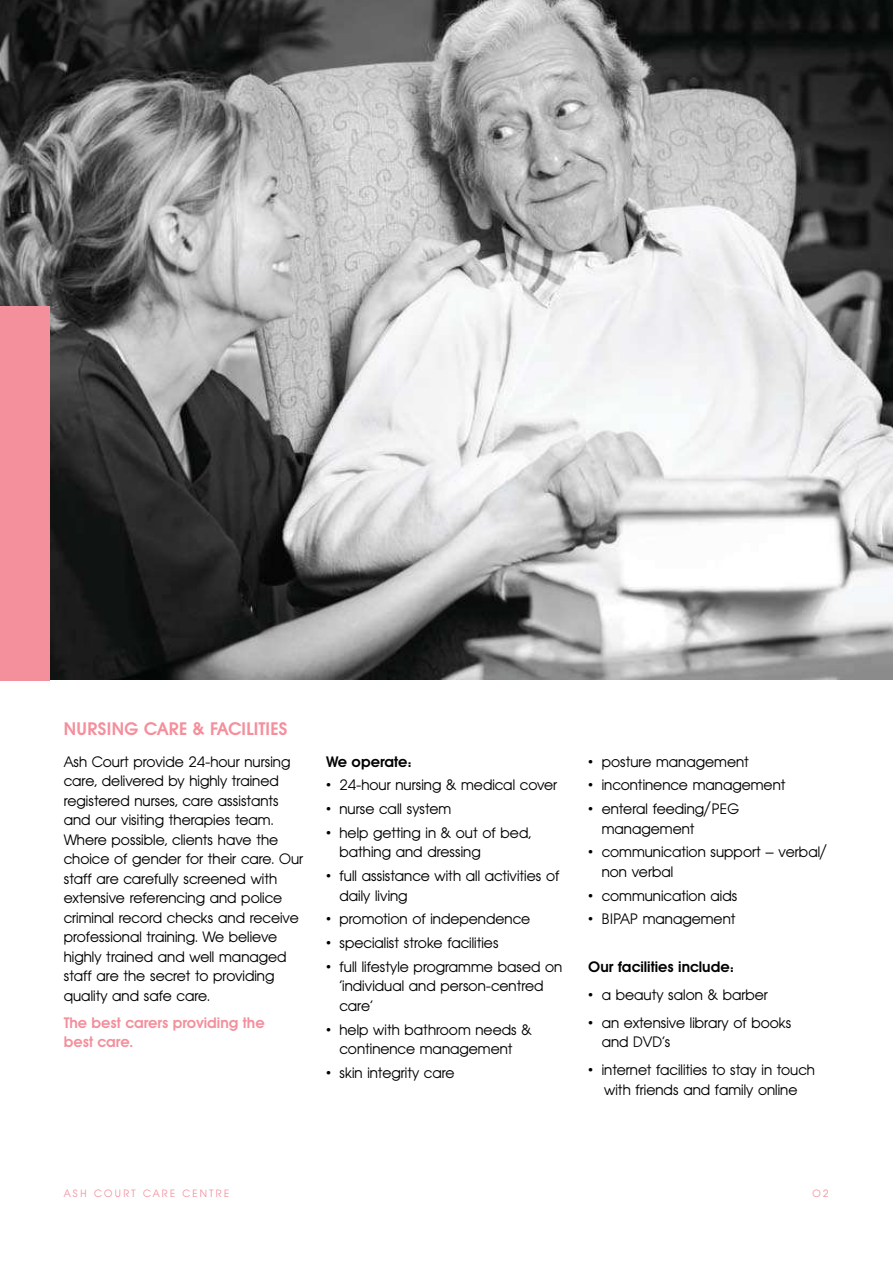
<style>
.page{position:relative;width:893px;height:1263px;background:#fff}
.page>*{position:absolute;margin:0;border:0;box-sizing:border-box;transform-origin:0 0}
.t1{font:600 18px "Avant Garde BQ";letter-spacing:.01em;color:#f48f9c}
.t2{font:15px/19.5px "Avant Garde BQ";color:#000}
.t3{font:600 15px/19.5px "Avant Garde BQ";color:#f48f9c}
.t4{font:600 15px "Avant Garde BQ";color:#000}
.t5{font:10.5px "Avant Garde BQ";letter-spacing:.22em;color:#f48f9c}
</style>
<div class="page">
<img style="left:0;top:0;width:893px;height:680px">
<div style="left:0;top:306px;width:50px;height:374px;background:#f48f9c"></div>
<p class="t1" style="left:64px;top:720px;width:225px">NURSING CARE &amp; FACILITIES</p>
<p class="t2" style="left:64px;top:752px;width:241px">Ash Court provide 24-hour nursing care, delivered by highly trained registered nurses, care assistants and our visiting therapies team.<br>Where possible, clients have the choice of gender for their care. Our staff are carefully screened with extensive referencing and police criminal record checks and receive professional training. We believe highly trained and well managed staff are the secret to providing quality and safe care.</p>
<p class="t3" style="left:64px;top:1013px;width:202px">The best carers providing the best care.</p>
<p class="t4" style="left:326px;top:754px;width:87px">We operate:</p>
<p class="t2" style="left:326px;top:776px;width:233px">• 24-hour nursing &amp; medical cover</p>
<p class="t2" style="left:326px;top:800px;width:127px">• nurse call system</p>
<p class="t2" style="left:339px;top:823px;width:193px;text-indent:-14px">• help getting in &amp; out of bed, bathing and dressing</p>
<p class="t2" style="left:339px;top:867px;width:222px;text-indent:-14px">• full assistance with all activities of daily living</p>
<p class="t2" style="left:326px;top:910px;width:206px">• promotion of independence</p>
<p class="t2" style="left:326px;top:934px;width:174px">• specialist stroke facilities</p>
<p class="t2" style="left:339px;top:957px;width:224px;text-indent:-14px">• full lifestyle programme based on ‘individual and person-centred care’</p>
<p class="t2" style="left:326px;top:1020px;width:207px;text-align:center">• help with bathroom needs &amp; continence management</p>
<p class="t2" style="left:326px;top:1063px;width:130px">• skin integrity care</p>
<p class="t2" style="left:588px;top:752px;width:162px">• posture management</p>
<p class="t2" style="left:588px;top:776px;width:199px">• incontinence management</p>
<p class="t2" style="left:602px;top:800px;width:139px;text-indent:-14px">• enteral feeding/PEG management</p>
<p class="t2" style="left:602px;top:843px;width:227px;text-indent:-14px">• communication support – verbal/ non verbal</p>
<p class="t2" style="left:588px;top:886px;width:151px">• communication aids</p>
<p class="t2" style="left:588px;top:910px;width:149px">• BIPAP management</p>
<p class="t4" style="left:588px;top:959px;width:147px">Our facilities include:</p>
<p class="t2" style="left:588px;top:985px;width:181px">• a beauty salon &amp; barber</p>
<p class="t2" style="left:602px;top:1013px;width:191px;text-indent:-14px">• an extensive library of books and DVD’s</p>
<p class="t2" style="left:588px;top:1061px;width:228px;text-align:center">• i nternet facilities to stay in touch with friends and family online</p>
<p class="t5" style="left:64px;top:1188px;width:167px">ASH COURT CARE CENTRE</p>
<p class="t5" style="left:812px;top:1188px;width:18px">02</p>
</div>
